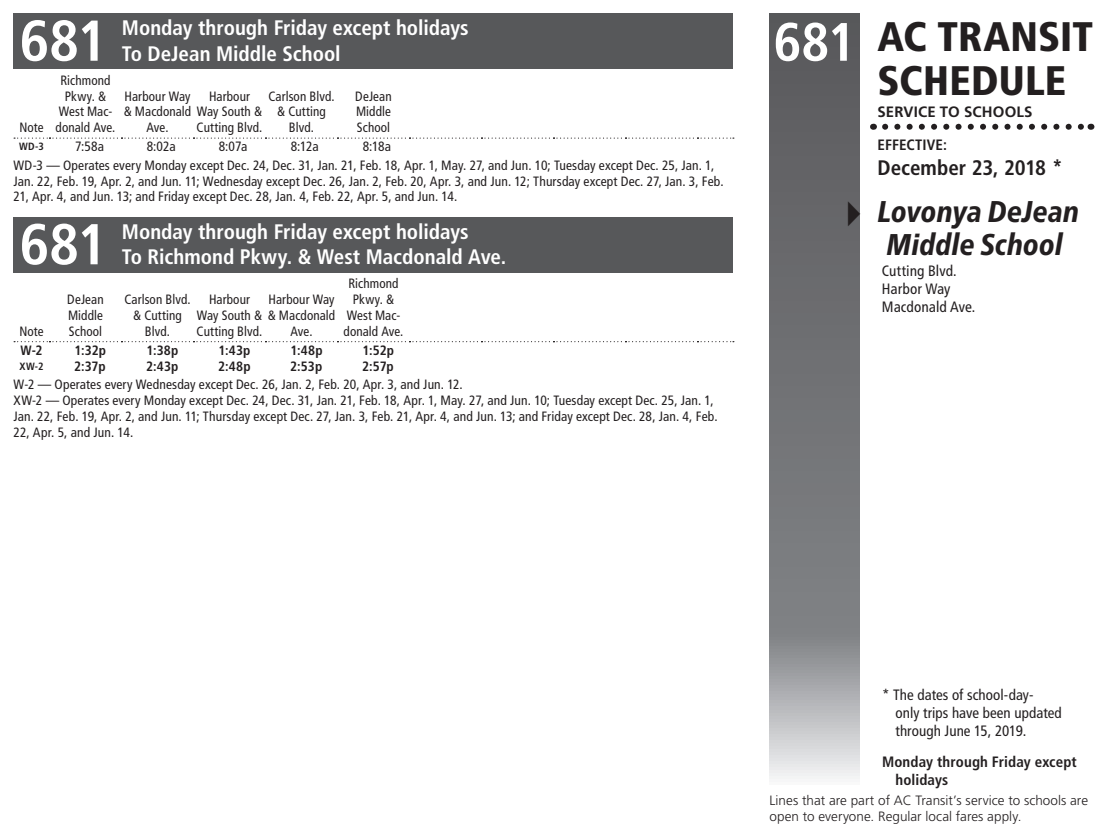
<style>
.page{position:relative;width:1107px;height:837px;background:#fff}
.page>*{position:absolute;margin:0;border:0;box-sizing:border-box;transform-origin:0 0}
.t1{font:700 condensed 57.6px "Frutiger LT Std";letter-spacing:-.02em;color:#fff}
.CoverLine3{font:700 condensed 54px "Frutiger LT Std";color:#fff}
.t2{font:900 condensed 41.25px/43.5px "Frutiger LT Std";color:#231f20}
.t3{font:italic 800 condensed 30px/33px "Frutiger Neue LTW1 G";letter-spacing:-.005em;color:#231f20}
.t4{font:700 condensed 21px/25.5px "Frutiger LT Std";color:#fff}
.CompressedTimepoints{font:700 condensed 21px "Frutiger LT Std";color:#231f20}
.CoverPlace{font:condensed 15px/18px "Frutiger LT Std";letter-spacing:.005em;color:#231f20}
.t5{font:700 condensed 15px/18px "Frutiger LT Std";letter-spacing:.01em;color:#231f20}
.t6{font:condensed 15px/18px "Frutiger Neue LTW1 G";color:#231f20}
.t7{font:700 15px "Frutiger LT Std";letter-spacing:.01em;color:#231f20}
.t8{font:condensed 13.5px/15.8px "Frutiger LT Std";letter-spacing:.01em;color:#231f20;text-align:center}
.t9{font:300 13.5px/15.8px "Frutiger LT Std";color:#231f20}
.t10{font:700 condensed 13.5px "Frutiger LT Std";letter-spacing:.01em;color:#231f20}
.t11{font:700 condensed 10.5px "Frutiger LT Std";color:#231f20}
.s1{font-family:"Lucida Grande";font-weight:400;font-style:normal;font-stretch:normal;font-size:42px}
</style>
<div class="page">
<svg style="left:770px;top:14px;width:90px;height:765px;background:#7a7b7e"></svg>
<svg style="left:885px;top:124px;width:199px;height:6px"></svg>
<div style="left:14px;top:14px;width:720px;height:55px;background:#57585a"></div>
<svg style="left:14px;top:138px;width:720px;height:1px"></svg>
<div style="left:14px;top:217px;width:720px;height:55px;background:#57585a"></div>
<svg style="left:14px;top:341px;width:720px;height:1px"></svg>
<h1 class="t1" style="left:20px;top:7px;width:89px">681</h1>
<h3 class="t4" style="left:122px;top:15px;width:348px">Monday through Friday except holidays<br>To DeJean Middle School</h3>
<p class="t8" style="left:19px;top:120px;width:26px">Note</p>
<p class="t8" style="left:56px;top:72px;width:61px">Richmond<br>Pkwy. &amp;<br>West Mac&shy;donald Ave.</p>
<p class="t8" style="left:125px;top:88px;width:67px">Harbour Way</p>
<p class="t8" style="left:124px;top:104px;width:140px">&amp; Macdonald Way South &amp;</p>
<p class="t8" style="left:147px;top:120px;width:23px">Ave.</p>
<p class="t8" style="left:209px;top:88px;width:42px">Harbour</p>
<p class="t8" style="left:197px;top:120px;width:67px">Cutting Blvd.</p>
<p class="t8" style="left:268px;top:88px;width:68px">Carlson Blvd. &amp; Cutting<br>Blvd.</p>
<p class="t8" style="left:355px;top:88px;width:38px;text-align:justify">DeJean Middle School</p>
<p class="t8" style="left:14px;top:137px;width:702px;line-height:18.8px;text-align:left;text-indent:349px">8:18a<br>WD-3 — Operates every Monday except Dec. 24, Dec. 31, Jan. 21, Feb. 18, Apr. 1, May. 27, and Jun. 10; Tuesday except Dec. 25, Jan. 1,</p>
<p class="t8" style="left:14px;top:173px;width:712px;text-align:left">Jan. 22, Feb. 19, Apr. 2, and Jun. 11; Wednesday except Dec. 26, Jan. 2, Feb. 20, Apr. 3, and Jun. 12; Thursday except Dec. 27, Jan. 3, Feb.<br>21, Apr. 4, and Jun. 13; and Friday except Dec. 28, Jan. 4, Feb. 22, Apr. 5, and Jun. 14.</p>
<h1 class="t1" style="left:20px;top:210px;width:89px">681</h1>
<h3 class="t4" style="left:122px;top:219px;width:386px">Monday through Friday except holidays<br>To Richmond Pkwy. &amp; West Macdonald Ave.</h3>
<p class="t11" style="left:19px;top:140px;width:26px">WD-3</p>
<p class="t8" style="left:75px;top:139px;width:31px">7:58a</p>
<p class="t8" style="left:147px;top:139px;width:31px">8:02a</p>
<p class="t8" style="left:219px;top:139px;width:30px">8:07a</p>
<p class="t8" style="left:291px;top:139px;width:29px">8:12a</p>
<p class="t8" style="left:19px;top:323px;width:26px">Note</p>
<p class="t8" style="left:67px;top:292px;width:38px;text-align:justify">DeJean Middle School</p>
<p class="t8" style="left:124px;top:292px;width:68px">Carlson Blvd. &amp; Cutting<br>Blvd.</p>
<p class="t8" style="left:197px;top:292px;width:140px;text-align:left;text-indent:12px">Harbour<br>Way South &amp; &amp; Macdonald<br>Cutting Blvd.</p>
<p class="t8" style="left:269px;top:292px;width:67px">Harbour Way</p>
<p class="t8" style="left:291px;top:323px;width:23px">Ave.</p>
<p class="t8" style="left:344px;top:276px;width:61px">Richmond<br>Pkwy. &amp;<br>West Mac&shy;donald Ave.</p>
<p class="t10" style="left:20px;top:342px;width:24px">W-2</p>
<p class="t10" style="left:75px;top:342px;width:33px">1:32p</p>
<p class="t10" style="left:147px;top:342px;width:33px">1:38p</p>
<p class="t10" style="left:219px;top:342px;width:33px">1:43p</p>
<p class="t10" style="left:291px;top:342px;width:34px">1:48p</p>
<p class="t10" style="left:363px;top:342px;width:33px">1:52p</p>
<p class="t11" style="left:20px;top:360px;width:25px">XW-2</p>
<p class="t10" style="left:74px;top:358px;width:33px">2:37p</p>
<p class="t10" style="left:146px;top:358px;width:34px">2:43p</p>
<p class="t10" style="left:218px;top:358px;width:34px">2:48p</p>
<p class="t10" style="left:290px;top:358px;width:34px">2:53p</p>
<p class="t10" style="left:362px;top:358px;width:33px">2:57p</p>
<p class="t8" style="left:14px;top:377px;width:706px;text-align:left">W-2 — Operates every Wednesday except Dec. 26, Jan. 2, Feb. 20, Apr. 3, and Jun. 12.<br>XW-2 — Operates every Monday except Dec. 24, Dec. 31, Jan. 21, Feb. 18, Apr. 1, May. 27, and Jun. 10; Tuesday except Dec. 25, Jan. 1, Jan. 22, Feb. 19, Apr. 2, and Jun. 11; Thursday except Dec. 27, Jan. 3, Feb. 21, Apr. 4, and Jun. 13; and Friday except Dec. 28, Jan. 4, Feb.<br>22, Apr. 5, and Jun. 14.</p>
<p class="CoverLine3" style="left:773px;top:10px;width:84px">681</p>
<h3 class="t2" style="left:878px;top:15px;width:217px">AC TRANSIT<br>SCHEDULE</h3>
<p class="t7" style="left:878px;top:103px;width:157px">SERVICE TO SCHOOLS</p>
<p class="t5" style="left:878px;top:136px;width:71px">EFFECTIVE:</p>
<p class="CompressedTimepoints" style="left:878px;top:155px;width:187px">December 23, 2018 *</p>
<p class="t3" style="left:886px;top:193px;width:194px;text-indent:-46px"><span class="s1">▸</span> Lovonya DeJean<br>Middle School</p>
<p class="t6" style="left:882px;top:261px;width:95px">Cutting Blvd.<br>Harbor Way<br>Macdonald Ave.</p>
<p class="CoverPlace" style="left:896px;top:686px;width:168px;text-indent:-14px">* The dates of school-day-<br>only trips have been updated through June 15, 2019.</p>
<p class="t5" style="left:896px;top:752px;width:183px;text-indent:-14px">Monday through Friday except holidays</p>
<p class="t9" style="left:770px;top:792px;width:320px">Lines that are part of AC Transit’s service to schools are open to everyone. Regular local fares apply.</p>
</div>
